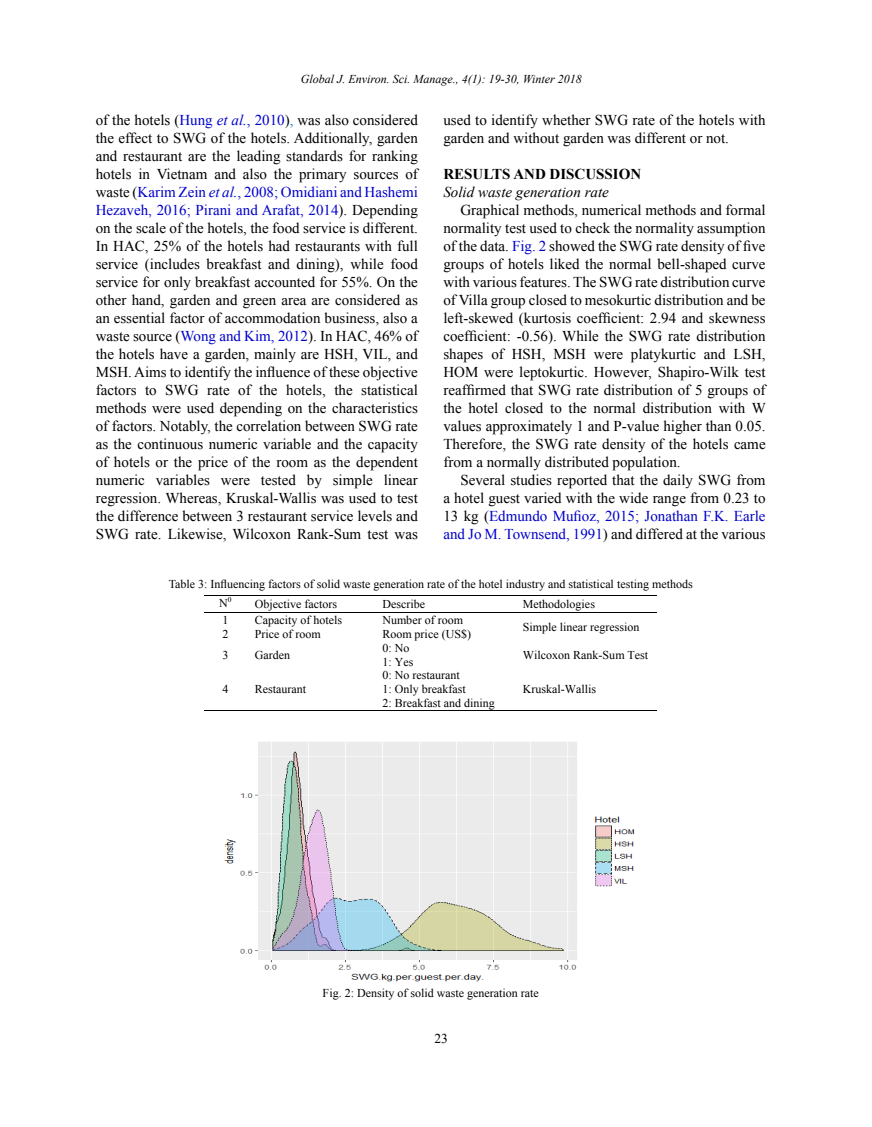
<style>
.page{position:relative;width:872px;height:1127px;background:#fff}
.page>*{position:absolute;margin:0;border:0;box-sizing:border-box;transform-origin:0 0}
.t1{font:15px/18px "Times New Roman";color:#000;text-align:justify}
.t2{font:italic 15px "Times New Roman";color:#000}
.t3{font:700 15px "Times New Roman";color:#000}
.t4{font:13.5px "Times New Roman";color:#000}
.t5{font:12px/13.8px "Times New Roman";color:#000}
.t6{font:12px "Times New Roman";color:#000}
.t7{font:italic 12px "Times New Roman";color:#000}
.s1{color:#00c}
.s2{font-style:italic;color:#00c}
.s3{color:#0070c0}
</style>
<div class="page">
<hr style="left:204px;top:595px;width:452px;height:1px;background:#000">
<hr style="left:204px;top:612px;width:452px;height:1px;background:#000">
<hr style="left:204px;top:710px;width:43px;height:1px;background:#000">
<hr style="left:246px;top:710px;width:128px;height:1px;background:#000">
<hr style="left:373px;top:710px;width:142px;height:1px;background:#000">
<hr style="left:514px;top:710px;width:142px;height:1px;background:#000">
<img style="left:224px;top:742px;width:411px;height:240px">
<p class="t7" style="left:301px;top:70px;width:282px">Global J. Environ. Sci. Manage., 4(1): 19-30, Winter 2018</p>
<p class="t1" style="left:96px;top:111px;width:324px">of the hotels (<span class="s1">Hung</span> <span class="s2">et al.</span><span class="s1">, 2010</span>)<span class="s3">,</span> was also considered the effect to SWG of the hotels. Additionally, garden and restaurant are the leading standards for ranking hotels in Vietnam and also the primary sources of waste (<span class="s1">Karim Zein</span> <span class="s2">et al.</span><span class="s1">, 2008; Omidiani and Hashemi Hezaveh, 2016; Pirani and Arafat, 2014</span>). Depending on the scale of the hotels, the food service is different.<br>In HAC, 25% of the hotels had restaurants with full service (includes breakfast and dining), while food service for only breakfast accounted for 55%. On the other hand, garden and green area are considered as an essential factor of accommodation business, also a waste source (<span class="s1">Wong and Kim, 2012</span>). In HAC, 46% of the hotels have a garden, mainly are HSH, VIL, and MSH. Aims to identify the influence of these objective factors to SWG rate of the hotels, the statistical methods were used depending on the characteristics of factors. Notably, the correlation between SWG rate as the continuous numeric variable and the capacity of hotels or the price of the room as the dependent numeric variables were tested by simple linear regression. Whereas, Kruskal-Wallis was used to test the difference between 3 restaurant service levels and SWG rate. Likewise, Wilcoxon Rank-Sum test was</p>
<p class="t1" style="left:443px;top:111px;width:324px">used to identify whether SWG rate of the hotels with garden and without garden was different or not.</p>
<p class="t3" style="left:443px;top:163px;width:199px">RESULTS AND DISCUSSION</p>
<p class="t2" style="left:443px;top:182px;width:167px">Solid waste generation rate</p>
<p class="t1" style="left:443px;top:201px;width:324px;text-indent:17px">Graphical methods, numerical methods and formal normality test used to check the normality assumption of the data. <span class="s1">Fig. 2</span> showed the SWG rate density of five groups of hotels liked the normal bell-shaped curve with various features. The SWG rate distribution curve of Villa group closed to mesokurtic distribution and be left-skewed (kurtosis coefficient: 2.94 and skewness coefficient: -0.56). While the SWG rate distribution shapes of HSH, MSH were platykurtic and LSH, HOM were leptokurtic. However, Shapiro-Wilk test reaffirmed that SWG rate distribution of 5 groups of the hotel closed to the normal distribution with W values approximately 1 and P-value higher than 0.05.<br>Therefore, the SWG rate density of the hotels came from a normally distributed population.</p>
<p class="t1" style="left:443px;top:471px;width:324px;text-indent:17px">Several studies reported that the daily SWG from a hotel guest varied with the wide range from 0.23 to 13 kg (<span class="s1">Edmundo Mufioz, 2015; Jonathan F.K. Earle and Jo M. Townsend, 1991</span>) and differed at the various</p>
<p class="t6" style="left:169px;top:575px;width:525px">Table 3: Influencing factors of solid waste generation rate of the hotel industry and statistical testing methods</p>
<p class="t5" style="left:219px;top:595px;width:14px">N<sup>0</sup></p>
<p class="t5" style="left:255px;top:597px;width:84px">Objective factors</p>
<p class="t5" style="left:382px;top:597px;width:44px">Describe</p>
<p class="t5" style="left:523px;top:597px;width:74px">Methodologies</p>
<p class="t5" style="left:222px;top:613px;width:7px">1</p>
<p class="t5" style="left:255px;top:613px;width:89px">Capacity of hotels</p>
<p class="t5" style="left:382px;top:613px;width:82px">Number of room</p>
<p class="t5" style="left:523px;top:620px;width:118px">Simple linear regression</p>
<p class="t5" style="left:222px;top:627px;width:7px">2</p>
<p class="t5" style="left:255px;top:627px;width:68px">Price of room</p>
<p class="t5" style="left:382px;top:627px;width:90px">Room price (US$)</p>
<p class="t5" style="left:222px;top:647px;width:7px">3</p>
<p class="t5" style="left:255px;top:647px;width:37px">Garden</p>
<p class="t5" style="left:382px;top:640px;width:32px">0: No<br>1: Yes</p>
<p class="t5" style="left:523px;top:647px;width:127px">Wilcoxon Rank-Sum Test</p>
<p class="t5" style="left:222px;top:682px;width:7px">4</p>
<p class="t5" style="left:255px;top:682px;width:53px">Restaurant</p>
<p class="t5" style="left:382px;top:668px;width:114px">0: No restaurant<br>1: Only breakfast<br>2: Breakfast and dining</p>
<p class="t5" style="left:523px;top:682px;width:75px">Kruskal-Wallis</p>
<p class="t6" style="left:323px;top:985px;width:217px">Fig. 2: Density of solid waste generation rate</p>
<p class="t4" style="left:434px;top:1029px;width:15px">23</p>
</div>
